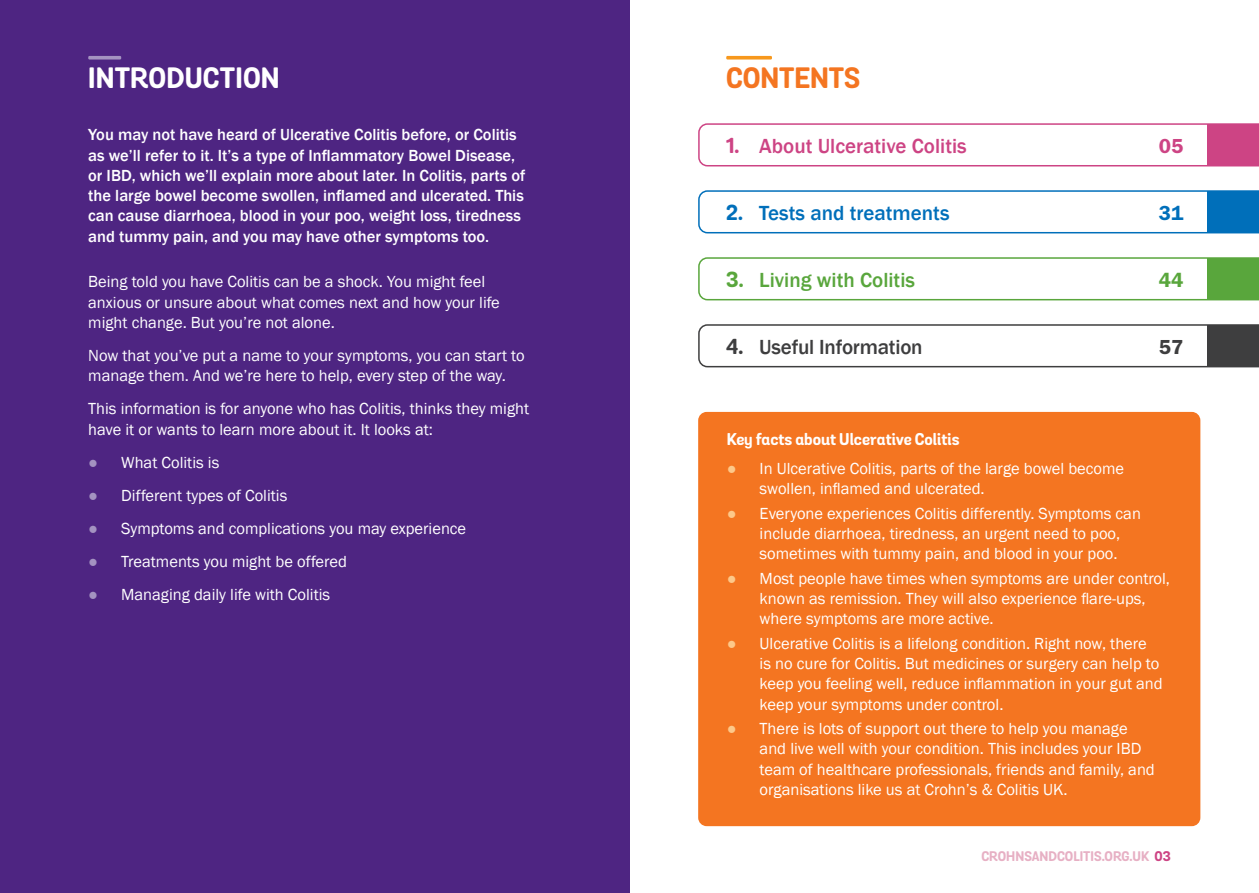
<style>
.page{position:relative;width:1259px;height:893px;background:#fff}
.page>*{position:absolute;margin:0;border:0;box-sizing:border-box;transform-origin:0 0}
.t1{font:700 28.5px "Grota Sans Alt Rounded";letter-spacing:.005em;color:#fff}
.t2{font:700 28.5px "Grota Sans Alt Rounded";letter-spacing:-.005em;color:#f47521}
.t3{font:500 21px "Franklin Gothic";color:#cd4484}
.t4{font:500 21px "Franklin Gothic";color:#006fba}
.t5{font:500 21px "Franklin Gothic";color:#59a63c}
.t6{font:500 21px "Franklin Gothic";letter-spacing:-.01em;color:#3e3e3f}
.t7{font:21px "Franklin Gothic URW Dem";color:#cd4484}
.t8{font:21px "Franklin Gothic URW Dem";color:#59a63c}
.t9{font:21px "Franklin Gothic URW Dem";color:#3e3e3f}
.t10{font:21px "Franklin Gothic URW Dem";color:#006fba}
.basic_body{font:16.5px/20.2px "Franklin Gothic";color:#fff}
.t11{font:500 16.5px/20.2px "Franklin Gothic";color:#fff}
.t12{font:700 16.5px "Grota Sans Alt Rounded";color:#fff}
.t13{font:700 13.5px "Grota Sans Alt Rounded";color:#e7b0c4}
.s1{color:#a493c1}
.s2{font-family:"Grota Sans Alt Rounded";font-weight:700}
.s3{color:#fdc88a}
.s4{color:#cd4484}
</style>
<div class="page">
<div style="left:0;top:0;width:629px;height:893px;background:#4e2582"></div>
<svg style="left:88px;top:56px;width:33px;height:4px"></svg>
<div style="left:698px;top:412px;width:502px;height:414px;background:#f47521;border-radius:9px"></div>
<svg style="left:698px;top:123px;width:561px;height:43px"></svg>
<div style="left:1208px;top:124px;width:51px;height:42px;background:#cd4484"></div>
<svg style="left:698px;top:324px;width:561px;height:43px"></svg>
<svg style="left:698px;top:257px;width:561px;height:43px"></svg>
<div style="left:1208px;top:258px;width:51px;height:42px;background:#59a63c"></div>
<div style="left:1208px;top:325px;width:51px;height:42px;background:#3e3e3f"></div>
<svg style="left:698px;top:190px;width:561px;height:43px"></svg>
<div style="left:1208px;top:191px;width:51px;height:42px;background:#006fba"></div>
<svg style="left:726px;top:56px;width:46px;height:4px"></svg>
<p class="t1" style="left:88px;top:61px;width:193px">INTRODUCTION</p>
<p class="t11" style="left:88px;top:125px;width:438px">You may not have heard of Ulcerative Colitis before, or Colitis as we’ll refer to it. It’s a type of Inflammatory Bowel Disease, or IBD, which we’ll explain more about later. In Colitis, parts of the large bowel become swollen, inflamed and ulcerated. This can cause diarrhoea, blood in your poo, weight loss, tiredness and tummy pain, and you may have other symptoms too.</p>
<p class="basic_body" style="left:88px;top:272px;width:413px">Being told you have Colitis can be a shock. You might feel anxious or unsure about what comes next and how your life might change. But you’re not alone.</p>
<p class="basic_body" style="left:88px;top:346px;width:438px">Now that you’ve put a name to your symptoms, you can start to manage them. And we’re here to help, every step of the way.</p>
<p class="basic_body" style="left:88px;top:399px;width:442px">This information is for anyone who has Colitis, thinks they might have it or wants to learn more about it. It looks at:</p>
<p class="basic_body" style="left:88px;top:452px;width:133px"><span class="s1">●</span> What Colitis is</p>
<p class="basic_body" style="left:88px;top:485px;width:201px"><span class="s1">●</span> Different types of Colitis</p>
<p class="basic_body" style="left:88px;top:518px;width:379px"><span class="s1">●</span> Symptoms and complications you may experience</p>
<p class="basic_body" style="left:88px;top:551px;width:260px"><span class="s1">●</span> Treatments you might be offered</p>
<p class="basic_body" style="left:88px;top:584px;width:243px"><span class="s1">●</span> Managing daily life with Colitis</p>
<p class="t2" style="left:726px;top:61px;width:136px">CONTENTS</p>
<p class="t3" style="left:726px;top:133px;width:242px"><span class="s2">1.</span> About Ulcerative Colitis</p>
<p class="t7" style="left:1158px;top:133px;width:26px">05</p>
<p class="t4" style="left:726px;top:200px;width:225px"><span class="s2">2.</span> Tests and treatments</p>
<p class="t10" style="left:1158px;top:200px;width:26px">31</p>
<p class="t5" style="left:726px;top:267px;width:190px"><span class="s2">3.</span> Living with Colitis</p>
<p class="t8" style="left:1158px;top:267px;width:26px">44</p>
<p class="t6" style="left:726px;top:334px;width:198px"><span class="s2">4.</span> Useful Information</p>
<p class="t9" style="left:1158px;top:334px;width:26px">57</p>
<p class="t12" style="left:726px;top:429px;width:234px">Key facts about Ulcerative Colitis</p>
<p class="basic_body" style="left:759px;top:459px;width:366px;text-indent:-33px"><span class="s3">●</span> In Ulcerative Colitis, parts of the large bowel become swollen, inflamed and ulcerated.</p>
<p class="basic_body" style="left:759px;top:504px;width:383px;text-indent:-33px"><span class="s3">●</span> Everyone experiences Colitis differently. Symptoms can include diarrhoea, tiredness, an urgent need to poo, sometimes with tummy pain, and blood in your poo.</p>
<p class="basic_body" style="left:759px;top:569px;width:412px;text-indent:-33px"><span class="s3">●</span> Most people have times when symptoms are under control, known as remission. They will also experience flare-ups, where symptoms are more active.</p>
<p class="basic_body" style="left:759px;top:634px;width:405px;text-indent:-33px"><span class="s3">●</span> Ulcerative Colitis is a lifelong condition. Right now, there<br>is no cure for Colitis. But medicines or surgery can help to keep you feeling well, reduce inflammation in your gut and keep your symptoms under control.</p>
<p class="basic_body" style="left:759px;top:719px;width:397px;text-indent:-33px"><span class="s3">●</span> There is lots of support out there to help you manage and live well with your condition. This includes your IBD team of healthcare professionals, friends and family, and organisations like us at Crohn’s &amp; Colitis UK.</p>
<p class="t13" style="left:981px;top:847px;width:191px">CROHNSANDCOLITIS.ORG.UK <span class="s4">03</span></p>
</div>
